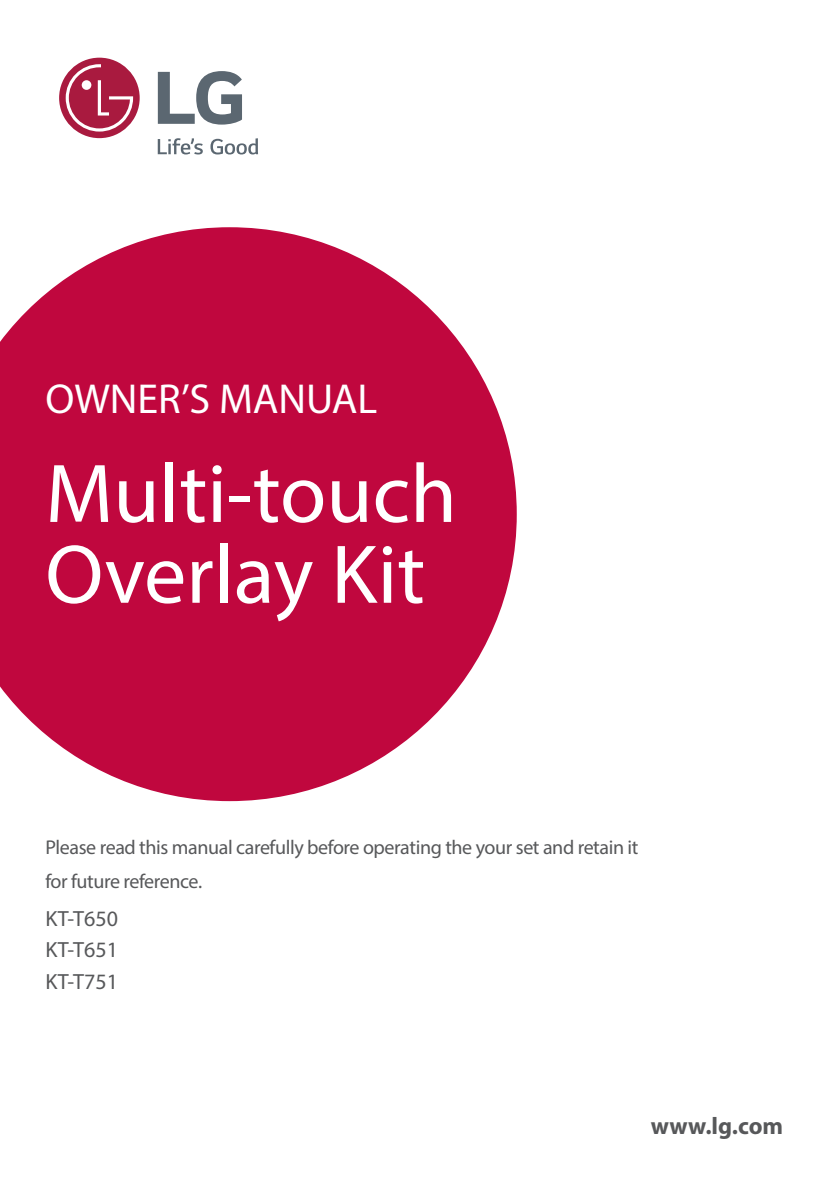
<style>
.page{position:relative;width:840px;height:1191px;background:#fff}
.page>*{position:absolute;margin:0;border:0;box-sizing:border-box;transform-origin:0 0}
.LED_TV{font:84px/80.8px "Myriad Pro";color:#fff}
.OWNER_S_MANUAL{font:42px "Myriad Pro";color:#fff}
.t1{font:700 24px "Myriad Pro";color:#57585a}
.Please_read{font:22px "Myriad Pro";color:#57585a}
.t2{font:20px "Myriad Pro";letter-spacing:-.02em;color:#57585a}
</style>
<div class="page">
<svg style="left:0;top:227px;width:516px;height:574px;fill:#c0073e"></svg>
<div style="left:59px;top:58px;width:81px;height:80px;background:#a91a3f;border-radius:50%"></div>
<svg style="left:66px;top:64px;width:67px;height:68px"></svg>
<svg style="left:158px;top:138px;width:45px;height:16px"></svg>
<svg style="left:210px;top:138px;width:48px;height:16px"></svg>
<svg style="left:158px;top:71px;width:84px;height:54px"></svg>
<p class="OWNER_S_MANUAL" style="left:45px;top:373px;width:333px">OWNER’S MANUAL</p>
<p class="LED_TV" style="left:45px;top:452px;width:413px">Multi-touch<br>Overlay Kit</p>
<p class="t2" style="left:45px;top:834px;width:594px">Please read this manual carefully before operating the your set and retain it</p>
<p class="t2" style="left:45px;top:868px;width:158px">for future reference.</p>
<p class="Please_read" style="left:45px;top:905px;width:74px">KT-T650</p>
<p class="Please_read" style="left:45px;top:936px;width:74px">KT-T651</p>
<p class="Please_read" style="left:45px;top:967px;width:74px">KT-T751</p>
<p class="t1" style="left:650px;top:1110px;width:134px">www.lg.com</p>
</div>
